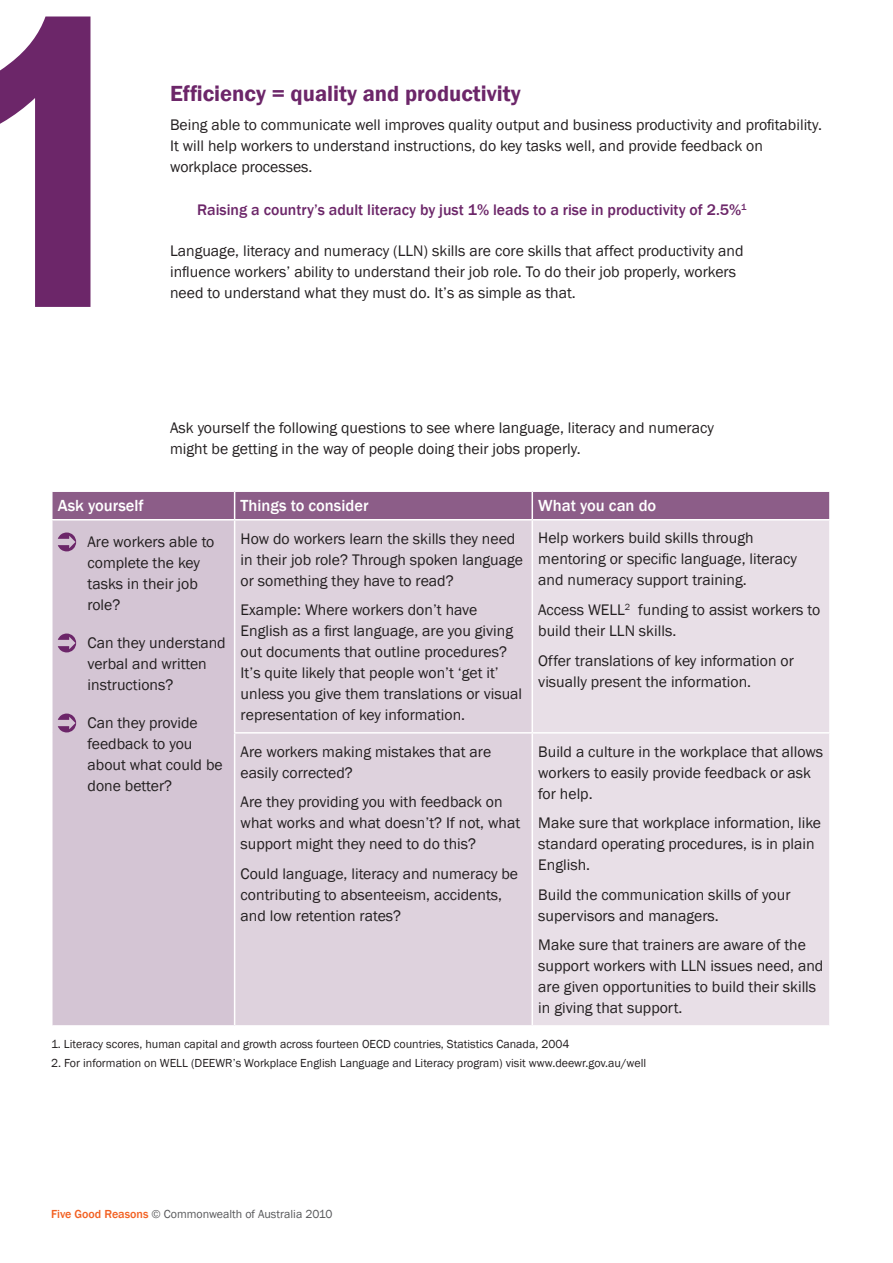
<style>
.page{position:relative;width:893px;height:1263px;background:#fff}
.page>*{position:absolute;margin:0;border:0;box-sizing:border-box;transform-origin:0 0}
.t1{font:700 403.95px "Arial";color:#6c2669}
.t2{font:600 22.5px "Franklin Gothic";color:#6c2669}
.t3{font:500 16.5px "Franklin Gothic";color:#fff}
.t4{font:15.75px/21px "Franklin Gothic";color:#231f20}
.t5{font:500 15.75px "Franklin Gothic";color:#6c2669}
.t6{font:12px "Franklin Gothic";color:#231f20}
.t7{font:12px "Franklin Gothic";color:#57585a}
.s1{font-weight:500;color:#f26021}
</style>
<div class="page">
<div style="left:52px;top:520px;width:183px;height:506px;background:#d4c5d4"></div>
<svg style="left:235px;top:520px;width:296px;height:505px;background:#dfd4de"></svg>
<div style="left:533px;top:520px;width:296px;height:505px;background:#e8dfe7"></div>
<div style="left:52px;top:491px;width:777px;height:28px;background:#8c5d88"></div>
<hr style="left:532px;top:490px;width:299px;height:2px;background:#fff">
<hr style="left:531px;top:492px;width:2px;height:27px;background:#fff">
<hr style="left:51px;top:520px;width:2px;height:213px;background:#fff">
<hr style="left:234px;top:520px;width:1px;height:212px;background:#fff">
<hr style="left:51px;top:733px;width:2px;height:292px;background:#fff">
<hr style="left:234px;top:732px;width:298px;height:1px;background:#fff">
<hr style="left:234px;top:733px;width:1px;height:292px;background:#fff">
<hr style="left:532px;top:732px;width:299px;height:1px;background:#fff">
<hr style="left:51px;top:1025px;width:184px;height:2px;background:#fff">
<svg style="left:58px;top:532px;width:18px;height:19px"></svg>
<svg style="left:58px;top:633px;width:18px;height:19px"></svg>
<svg style="left:58px;top:713px;width:18px;height:19px"></svg>
<h1 class="t1" style="left:-69px;top:-101px;width:226px">1</h1>
<h2 class="t2" style="left:170px;top:79px;width:352px">Efficiency = quality and productivity</h2>
<p class="t4" style="left:170px;top:115px;width:653px">Being able to communicate well improves quality output and business productivity and profitability.<br>It will help workers to understand instructions, do key tasks well, and provide feedback on workplace processes.</p>
<p class="t5" style="left:197px;top:200px;width:551px">Raising a country’s adult literacy by just 1% leads to a rise in productivity of 2.5%<sup>1</sup></p>
<p class="t4" style="left:170px;top:241px;width:575px">Language, literacy and numeracy (LLN) skills are core skills that affect productivity and influence workers’ ability to understand their job role. To do their job properly, workers need to understand what they must do. It’s as simple as that.</p>
<p class="t4" style="left:170px;top:418px;width:545px">Ask yourself the following questions to see where language, literacy and numeracy might be getting in the way of people doing their jobs properly.</p>
<p class="t3" style="left:58px;top:495px;width:88px">Ask yourself</p>
<p class="t3" style="left:241px;top:495px;width:129px">Things to consider</p>
<p class="t3" style="left:538px;top:495px;width:119px">What you can do</p>
<p class="t4" style="left:88px;top:532px;width:128px">Are workers able to complete the key tasks in their job role?</p>
<p class="t4" style="left:88px;top:633px;width:140px">Can they understand verbal and written instructions?</p>
<p class="t4" style="left:88px;top:713px;width:137px">Can they provide feedback to you about what could be done better?</p>
<p class="t4" style="left:538px;top:528px;width:260px">Help workers build skills through mentoring or specific language, literacy and numeracy support training.</p>
<p class="t4" style="left:538px;top:600px;width:283px">Access WELL<sup>2</sup> funding to assist workers to build their LLN skills.</p>
<p class="t4" style="left:538px;top:650px;width:257px">Offer translations of key information or visually present the information.</p>
<p class="t4" style="left:241px;top:528px;width:284px">How do workers learn the skills they need in their job role? Through spoken language or something they have to read?</p>
<p class="t4" style="left:241px;top:600px;width:283px">Example: Where workers don’t have English as a first language, are you giving out documents that outline procedures?<br>It’s quite likely that people won’t ‘get it’ unless you give them translations or visual representation of key information.</p>
<p class="t4" style="left:538px;top:741px;width:286px">Build a culture in the workplace that allows workers to easily provide feedback or ask for help.</p>
<p class="t4" style="left:538px;top:813px;width:284px">Make sure that workplace information, like standard operating procedures, is in plain<br>English.</p>
<p class="t4" style="left:538px;top:884px;width:254px">Build the communication skills of your supervisors and managers.</p>
<p class="t4" style="left:538px;top:935px;width:287px">Make sure that trainers are aware of the support workers with LLN issues need, and are given opportunities to build their skills in giving that support.</p>
<p class="t6" style="left:51px;top:1036px;width:520px">1. Literacy scores, human capital and growth across fourteen OECD countries, Statistics Canada, 2004</p>
<p class="t6" style="left:51px;top:1055px;width:597px">2. For information on WELL (DEEWR’s Workplace English Language and Literacy program) visit www.deewr.gov.au/well</p>
<p class="t4" style="left:241px;top:741px;width:252px">Are workers making mistakes that are easily corrected?</p>
<p class="t4" style="left:241px;top:792px;width:281px">Are they providing you with feedback on what works and what doesn’t? If not, what support might they need to do this?</p>
<p class="t4" style="left:241px;top:863px;width:279px">Could language, literacy and numeracy be contributing to absenteeism, accidents, and low retention rates?</p>
<p class="t7" style="left:51px;top:1206px;width:283px"><span class="s1">Five Good Reasons</span> © Commonwealth of Australia 2010</p>
</div>
